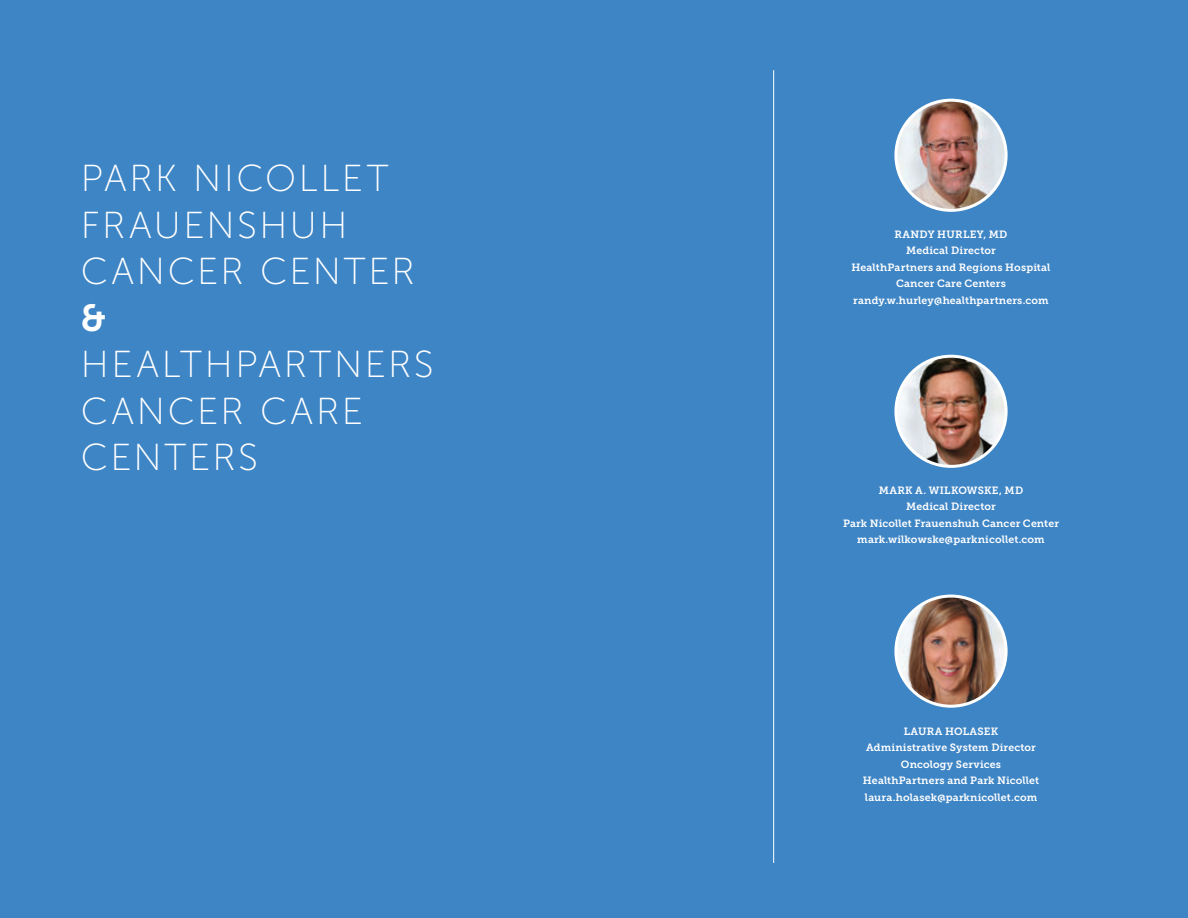
<style>
.page{position:relative;width:1188px;height:918px;background:#3e85c5}
.page>*{position:absolute;margin:0;border:0;box-sizing:border-box;transform-origin:0 0}
.t1{font:37.5px/46.5px "Museo Sans 100";letter-spacing:.07em;color:#fff}
.t2{font:37.5px "Museo Sans 700";color:#fff}
.t3{font:10.5px/16.5px "Museo Slab 700";letter-spacing:.015em;color:#fff;text-align:center}
</style>
<div class="page">
<svg style="left:898px;top:171px;width:106px;height:39px"></svg>
<img style="left:896px;top:100px;width:110px;height:110px;border-radius:55px">
<div style="left:894px;top:99px;width:114px;height:113px;border:3px solid #fff;border-radius:50%"></div>
<img style="left:896px;top:356px;width:110px;height:110px;border-radius:55px">
<div style="left:894px;top:355px;width:114px;height:113px;border:3px solid #fff;border-radius:50%"></div>
<img style="left:896px;top:596px;width:110px;height:110px;border-radius:55px">
<div style="left:894px;top:595px;width:114px;height:113px;border:3px solid #fff;border-radius:50%"></div>
<hr style="left:773px;top:70px;width:1px;height:793px;background:#fff">
<h1 class="t1" style="left:81px;top:156px;width:335px">PARK NICOLLET<br>FRAUENSHUH<br>CANCER CENTER</h1>
<h1 class="t2" style="left:81px;top:297px;width:27px">&amp;</h1>
<h1 class="t1" style="left:81px;top:342px;width:354px">HEALTHPARTNERS<br>CANCER CARE<br>CENTERS</h1>
<p class="t3" style="left:852px;top:226px;width:200px">RANDY HURLEY, MD<br>Medical Director<br>HealthPartners and Regions Hospital<br>Cancer Care Centers randy.w.hurley@healthpartners.com</p>
<p class="t3" style="left:843px;top:482px;width:217px">MARK A. WILKOWSKE, MD<br>Medical Director<br>Park Nicollet Frauenshuh Cancer Center mark.wilkowske@parknicollet.com</p>
<p class="t3" style="left:863px;top:723px;width:178px">LAURA HOLASEK<br>Administrative System Director<br>Oncology Services<br>HealthPartners and Park Nicollet laura.holasek@parknicollet.com</p>
</div>
